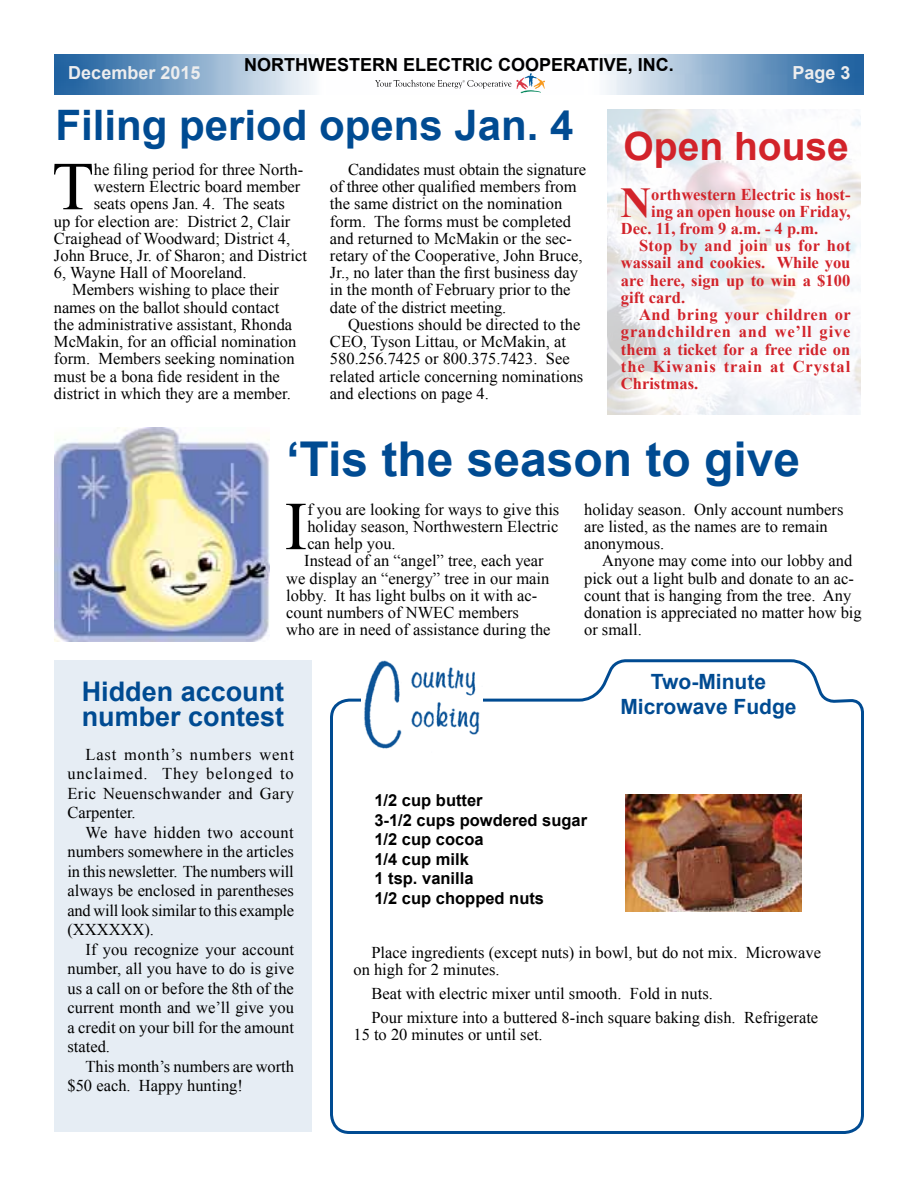
<style>
.page{position:relative;width:918px;height:1188px;background:#fff}
.page>*{position:absolute;margin:0;border:0;box-sizing:border-box;transform-origin:0 0}
.t1{font:68.55px "Times New Roman";color:#000}
.t2{font:700 48px "Arial";color:#004b92}
.t3{font:700 42.6px "Times New Roman";color:#d2232a}
.t4{font:700 42px "Arial";color:#004b92}
.t5{font:700 39px "Arial";color:#d2232a}
.t6{font:700 27px/25.5px "Arial";color:#004b92}
.t7{font:700 21px/25.2px "Arial";color:#004b92;text-align:center}
.t8{font:700 18px "Arial";color:#000}
.t9{font:700 18px "Arial";color:#ededee}
.t10{font:16.5px/17.2px "Times New Roman";color:#000}
.t11{font:700 16.5px "Times New Roman";color:#d2232a}
.t12{font:700 16.5px/19.5px "Arial";color:#000}
.t13{font:700 16.5px "Times New Roman";letter-spacing:.05em;color:#d2232a}
.t14{font:700 16.5px "Times New Roman";letter-spacing:.055em;color:#d2232a}
.t15{font:700 16.5px "Times New Roman";letter-spacing:.03em;color:#d2232a}
.t16{font:700 16.5px "Times New Roman";letter-spacing:.025em;color:#d2232a}
</style>
<div class="page">
<img style="left:607px;top:110px;width:254px;height:305px">
<img style="left:54px;top:54px;width:810px;height:41px">
<svg style="left:375px;top:73px;width:170px;height:21px"></svg>
<div style="left:54px;top:660px;width:258px;height:472px;background:#e6edf4"></div>
<svg style="left:330px;top:659px;width:534px;height:475px"></svg>
<img style="left:362px;top:659px;width:120px;height:93px">
<img style="left:625px;top:794px;width:177px;height:117px">
<img style="left:54px;top:427px;width:216px;height:215px">
<p class="t8" style="left:244px;top:53px;width:431px">NORTHWESTERN ELECTRIC COOPERATIVE, INC.</p>
<p class="t9" style="left:68px;top:61px;width:134px">December 2015</p>
<p class="t9" style="left:792px;top:61px;width:60px">Page 3</p>
<h3 class="t4" style="left:56px;top:97px;width:520px">Filing period opens Jan. 4</h3>
<p class="t10" style="left:330px;top:160px;width:258px;text-indent:18px">Candidates must obtain the signature of three other qualified members from the same district on the nomination form. The forms must be completed and returned to McMakin or the sec&shy;retary of the Cooperative, John Bruce, Jr., no later than the first business day in the month of February prior to the date of the district meeting.</p>
<p class="t10" style="left:330px;top:316px;width:255px;text-indent:18px">Questions should be directed to the CEO, Tyson Littau, or McMakin, at 580.256.7425 or 800.375.7423. See related article concerning nominations and elections on page 4.</p>
<h2 class="t2" style="left:286px;top:427px;width:515px">‘Tis the season to give</h2>
<h1 class="t1" style="left:284px;top:480px;width:24px">I</h1>
<p class="t10" style="left:307px;top:500px;width:254px">f you are looking for ways to give this</p>
<h3 class="t5" style="left:624px;top:121px;width:227px">Open house</h3>
<h3 class="t3" style="left:620px;top:173px;width:32px">N</h3>
<p class="t11" style="left:651px;top:183px;width:201px">orthwestern Electric is host-</p>
<h1 class="t1" style="left:52px;top:140px;width:43px">T</h1>
<p class="t10" style="left:94px;top:160px;width:211px">he filing period for three North-</p>
<p class="t10" style="left:94px;top:178px;width:208px">western Electric board member</p>
<p class="t10" style="left:94px;top:195px;width:193px">seats opens Jan. 4. The seats</p>
<p class="t10" style="left:54px;top:212px;width:238px">up for election are: District 2, Clair</p>
<p class="t10" style="left:54px;top:229px;width:238px">Craighead of Woodward; District 4,</p>
<p class="t10" style="left:54px;top:247px;width:254px">John Bruce, Jr. of Sharon; and District</p>
<p class="t10" style="left:54px;top:264px;width:194px">6, Wayne Hall of Mooreland.</p>
<p class="t10" style="left:72px;top:281px;width:208px">Members wishing to place their</p>
<p class="t10" style="left:54px;top:298px;width:227px">names on the ballot should contact</p>
<p class="t10" style="left:54px;top:316px;width:240px">the administrative assistant, Rhonda</p>
<p class="t10" style="left:54px;top:333px;width:244px">McMakin, for an official nomination</p>
<p class="t10" style="left:54px;top:350px;width:242px">form. Members seeking nomination</p>
<p class="t10" style="left:54px;top:367px;width:227px">must be a bona fide resident in the</p>
<p class="t10" style="left:54px;top:385px;width:238px">district in which they are a member.</p>
<p class="t11" style="left:651px;top:200px;width:201px">ing an open house on Friday,</p>
<p class="t11" style="left:621px;top:217px;width:199px">Dec. 11, from 9 a.m. - 4 p.m.</p>
<p class="t16" style="left:639px;top:234px;width:213px">Stop by and join us for hot</p>
<p class="t11" style="left:621px;top:252px;width:231px">wassail and cookies. While you</p>
<p class="t11" style="left:621px;top:269px;width:231px">are here, sign up to win a $100</p>
<p class="t11" style="left:621px;top:286px;width:66px">gift card.</p>
<p class="t15" style="left:639px;top:303px;width:213px">And bring your children or</p>
<p class="t13" style="left:621px;top:321px;width:231px">grandchildren and we’ll give</p>
<p class="t11" style="left:621px;top:338px;width:231px">them a ticket for a free ride on</p>
<p class="t14" style="left:621px;top:355px;width:231px">the Kiwanis train at Crystal</p>
<p class="t11" style="left:621px;top:372px;width:79px">Christmas.</p>
<p class="t10" style="left:584px;top:500px;width:261px">holiday season. Only account numbers are listed, as the names are to remain anonymous.</p>
<p class="t10" style="left:584px;top:552px;width:279px;text-indent:18px">Anyone may come into our lobby and pick out a light bulb and donate to an ac&shy;count that is hanging from the tree. Any donation is appreciated no matter how big or small.</p>
<p class="t10" style="left:307px;top:518px;width:253px">holiday season, Northwestern Electric</p>
<p class="t10" style="left:307px;top:535px;width:90px">can help you.</p>
<p class="t10" style="left:304px;top:552px;width:241px">Instead of an “angel” tree, each year</p>
<p class="t10" style="left:286px;top:569px;width:265px">we display an “energy” tree in our main</p>
<p class="t10" style="left:286px;top:587px;width:252px">lobby. It has light bulbs on it with ac-</p>
<p class="t10" style="left:286px;top:604px;width:234px">count numbers of NWEC members</p>
<p class="t10" style="left:286px;top:621px;width:266px">who are in need of assistance during the</p>
<h3 class="t6" style="left:82px;top:679px;width:204px">Hidden account number contest</h3>
<p class="t10" style="left:67px;top:744px;width:228px;line-height:19.5px;text-align:justify;text-indent:18px">Last month’s numbers went unclaimed. They belonged to Eric Neuenschwander and Gary Carpenter.</p>
<p class="t10" style="left:67px;top:822px;width:228px;line-height:19.5px;text-align:justify;text-indent:18px">We have hidden two account numbers somewhere in the articles in this newsletter. The numbers will always be enclosed in parentheses and will look similar to this example (XXXXXX).</p>
<p class="t10" style="left:67px;top:939px;width:228px;line-height:19.5px;text-align:justify;text-indent:18px">If you recognize your account number, all you have to do is give us a call on or before the 8th of the current month and we’ll give you a credit on your bill for the amount stated.</p>
<p class="t10" style="left:67px;top:1056px;width:228px;line-height:19.5px;text-indent:18px">This month’s numbers are worth $50 each. Happy hunting!</p>
<p class="t12" style="left:374px;top:791px;width:214px">1/2 cup butter<br>3-1/2 cups powdered sugar<br>1/2 cup cocoa<br>1/4 cup milk<br>1 tsp. vanilla<br>1/2 cup chopped nuts</p>
<p class="t7" style="left:620px;top:670px;width:178px">Two-Minute<br>Microwave Fudge</p>
<p class="t10" style="left:353px;top:944px;width:469px;text-indent:18px">Place ingredients (except nuts) in bowl, but do not mix. Microwave on high for 2 minutes.</p>
<p class="t10" style="left:371px;top:981px;width:448px;line-height:24px">Beat with electric mixer until smooth. Fold in nuts.<br>Pour mixture into a buttered 8-inch square baking dish. Refrigerate</p>
<p class="t10" style="left:353px;top:1026px;width:191px">15 to 20 minutes or until set.</p>
</div>
